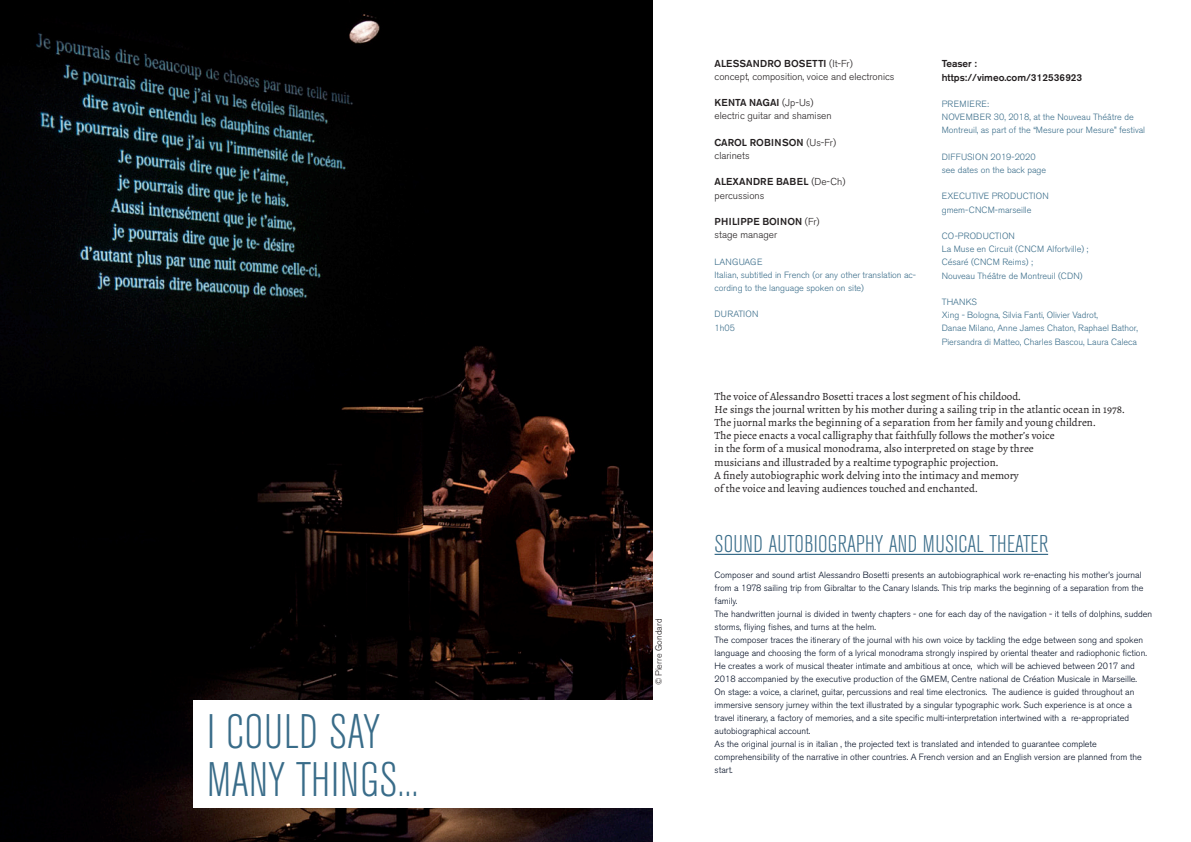
<style>
.page{position:relative;width:1191px;height:842px;background:#fff}
.page>*{position:absolute;margin:0;border:0;box-sizing:border-box;transform-origin:0 0}
.t1{font:300 condensed 48px/48px "Akzidenz Grotesk BE";letter-spacing:.015em;color:#396c89}
.t2{font:300 condensed 24px "Akzidenz Grotesk BE";letter-spacing:.01em;color:#396c89}
.t3{font:11px/13.2px "Alegreya";color:#231f20}
.t4{font:300 10px/13.2px "Akzidenz Grotesk BE";color:#231f20}
.t5{font:500 10px/14px "Akzidenz Grotesk BE";color:#231f20}
.t6{font:300 9px/13px "Akzidenz Grotesk BE";color:#000d23}
.t7{font:300 9px/13.2px "Akzidenz Grotesk BE";color:#396c89}
.t8{font:300 9px "Akzidenz Grotesk BE";color:#231f20}
.s1{font-weight:500}
</style>
<div class="page">
<img style="left:0;top:0;width:652px;height:842px">
<div style="left:193px;top:700px;width:459px;height:108px;background:#fff"></div>
<hr style="left:714px;top:554px;width:334px;height:1px;background:#396c89">
<h1 class="t1" style="left:207px;top:709px;width:213px;text-indent:122px">SAY<br>MANY THIN GS...</h1>
<h1 class="t1" style="left:207px;top:709px;width:56px">I COULD</h1>
<p class="t8" style="left:653px;top:685px;width:68px;rotate:-90deg">©Pierre Gondard</p>
<p class="t4" style="left:714px;top:57px;width:181px"><span class="s1">ALESSANDRO BOSETTI</span> (It-Fr)<br>concept, composition, voice and electronics</p>
<p class="t4" style="left:714px;top:96px;width:119px"><span class="s1">KENTA NAGAI</span> (Jp-Us) electric guitar and shamisen</p>
<p class="t4" style="left:714px;top:136px;width:123px"><span class="s1">CAROL ROB INSON</span> (Us-Fr) clarinets</p>
<p class="t4" style="left:714px;top:175px;width:132px"><span class="s1">ALEXANDRE BAB EL</span> (De-Ch) percussions</p>
<p class="t4" style="left:714px;top:215px;width:107px"><span class="s1">PHILIPPE BOINON</span> (Fr) stage manager</p>
<p class="t7" style="left:714px;top:255px;width:203px">LANGUAGE<br>Italian, subtitled in French (or any other translation ac&shy;cording to the language spoken on site)</p>
<p class="t7" style="left:714px;top:308px;width:45px">DURATION<br>1h05</p>
<p class="t5" style="left:941px;top:56px;width:142px">TEASER :<br>HTTPS://VIMEO.COM/312536923</p>
<p class="t7" style="left:941px;top:97px;width:205px">PREMIERE:<br>NOVEMBER 30, 2018, at the Nouveau Théâtre de<br>Montreuil, as part of the “Mesure pour Mesure” festival</p>
<p class="t7" style="left:941px;top:150px;width:106px">DIFFUSION 2019-2020 see dates on the back page</p>
<p class="t7" style="left:941px;top:190px;width:108px">EXECUTIVE PRODUCTION gmem-CNCM-marseille</p>
<p class="t7" style="left:941px;top:229px;width:148px">CO-PRODUCTION<br>La Muse en Circuit (CNCM Alfortville) ;<br>Césaré (CNCM Reims) ;<br>Nouveau Théâtre de Montreuil (CDN)</p>
<p class="t7" style="left:941px;top:295px;width:198px">THANKS<br>Xing - Bologna, Silvia Fanti, Olivier Vadrot,<br>Danae Milano, Anne James Chaton, Raphael Bathor, Piersandra di Matteo, Charles Bascou, Laura Caleca</p>
<p class="t3" style="left:714px;top:389px;width:412px">The voice of Alessandro Bosetti traces a lost segment of his childood.<br>He sings the journal written by his mother during a sailing trip in the atlantic ocean in 1978.<br>The juornal marks the beginning of a separation from her family and young children.<br>The piece enacts a vocal calligraphy that faithfully follows the mother’s voice<br>in the form of a musical monodrama, also interpreted on stage by three<br>musicians and illustraded by a realtime typographic projection.<br>A finely autobiographic work delving into the intimacy and memory<br>of the voice and leaving audiences touched and enchanted.</p>
<h2 class="t2" style="left:714px;top:531px;width:11px">SOUND</h2>
<h2 class="t2" style="left:768px;top:531px;width:10px">AUTOBIO</h2>
<h2 class="t2" style="left:828px;top:531px;width:189px">GRAPHY AND MUSICAL THEATER</h2>
<p class="t6" style="left:714px;top:569px;width:439px">Composer and sound artist Alessandro Bosetti presents an autobiographical work re-enacting his mother’s journal from a 1978 sailing trip from Gibraltar to the Canary Islands. This trip marks the beginning of a separation from the family.<br>The handwritten journal is divided in twenty chapters - one for each day of the navigation - it tells of dolphins, sudden storms, fliying fishes, and turns at the helm.<br>The composer traces the itinerary of the journal with his own voice by tackling the edge between song and spoken language and choosing the form of a lyrical monodrama strongly inspired by oriental theater and radiophonic fiction.<br>He creates a work of musical theater intimate and ambitious at once, which will be achieved between 2017 and 2018 accompanied by the executive production of the GMEM, Centre national de Création Musicale in Marseille.<br>On stage: a voice, a clarinet, guitar, percussions and real time electronics. The audience is guided throughout an immersive sensory jurney within the text illustrated by a singular typographic work. Such experience is at once a travel itinerary, a factory of memories, and a site specific multi-interpretation intertwined with a re-appropriated autobiographical account.<br>As the original journal is in italian , the projected text is translated and intended to guarantee complete comprehensibility of the narrative in other countries. A French version and an English version are planned from the start.</p>
</div>
